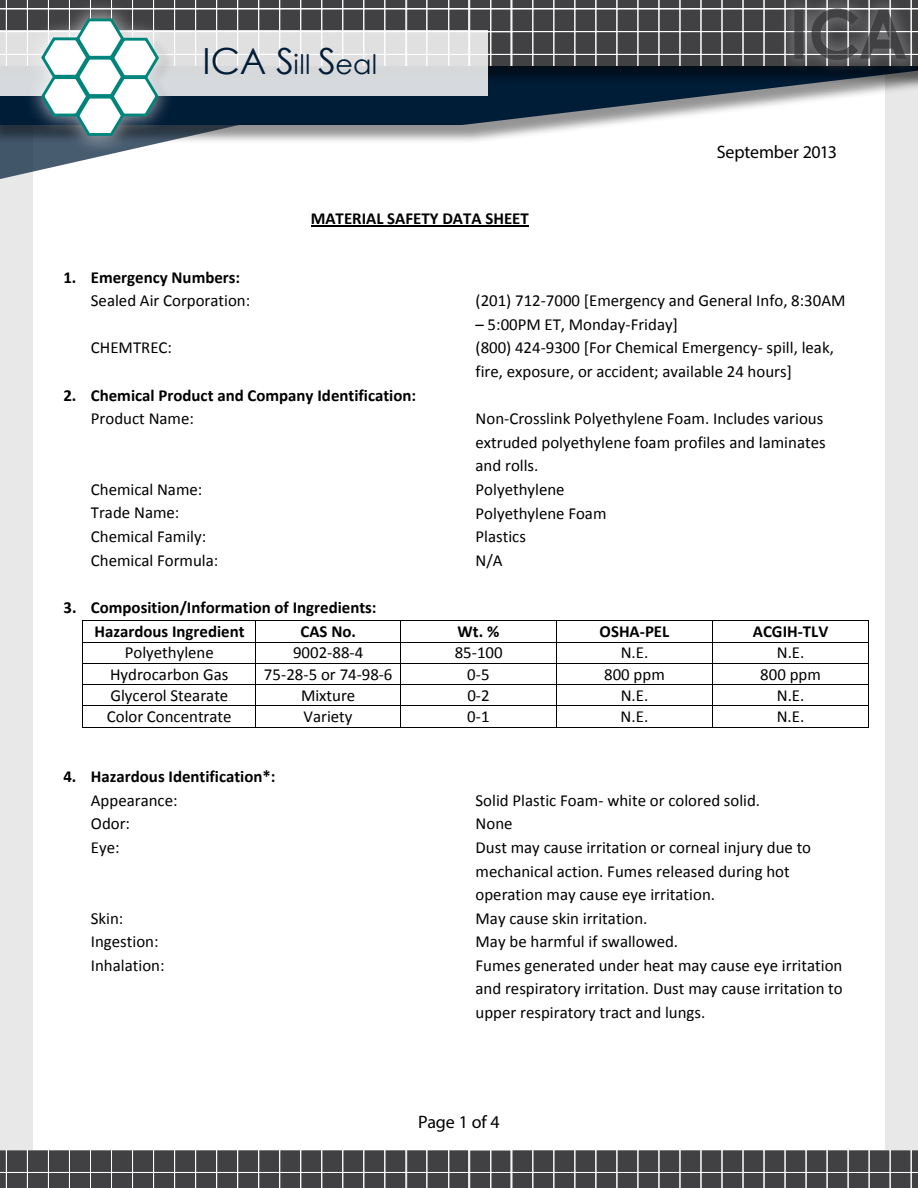
<style>
.page{position:relative;width:918px;height:1188px;background:#fff}
.page>*{position:absolute;margin:0;border:0;box-sizing:border-box;transform-origin:0 0}
.t1{font:27px "Century Gothic";letter-spacing:.01em;color:#001d38}
.t2{font:18px "Myriad Pro";letter-spacing:-.01em;color:#000}
.t3{font:16.8px/23.5px "Calibri";color:#000}
.t4{font:700 16.8px/24.3px "Calibri";color:#000}
.s1{font-size:36px}
</style>
<div class="page">
<div style="left:0;top:0;width:33px;height:1188px;background:#e8e8e8"></div>
<div style="left:885px;top:0;width:33px;height:1188px;background:#e8e8e8"></div>
<svg style="left:0;top:0;width:918px;height:179px"></svg>
<hr style="left:311px;top:225px;width:218px;height:2px;background:#000">
<hr style="left:83px;top:621px;width:172px;height:1px;background:#000">
<hr style="left:256px;top:621px;width:144px;height:1px;background:#000">
<hr style="left:401px;top:621px;width:155px;height:1px;background:#000">
<hr style="left:557px;top:621px;width:155px;height:1px;background:#000">
<hr style="left:713px;top:621px;width:155px;height:1px;background:#000">
<hr style="left:83px;top:642px;width:172px;height:1px;background:#000">
<hr style="left:256px;top:642px;width:144px;height:1px;background:#000">
<hr style="left:401px;top:642px;width:155px;height:1px;background:#000">
<hr style="left:557px;top:642px;width:155px;height:1px;background:#000">
<hr style="left:713px;top:642px;width:155px;height:1px;background:#000">
<hr style="left:83px;top:663px;width:172px;height:1px;background:#000">
<hr style="left:256px;top:663px;width:144px;height:1px;background:#000">
<hr style="left:401px;top:663px;width:155px;height:1px;background:#000">
<hr style="left:557px;top:663px;width:155px;height:1px;background:#000">
<hr style="left:713px;top:663px;width:155px;height:1px;background:#000">
<hr style="left:83px;top:684px;width:172px;height:1px;background:#000">
<hr style="left:256px;top:684px;width:144px;height:1px;background:#000">
<hr style="left:401px;top:684px;width:155px;height:1px;background:#000">
<hr style="left:557px;top:684px;width:155px;height:1px;background:#000">
<hr style="left:713px;top:684px;width:155px;height:1px;background:#000">
<hr style="left:83px;top:706px;width:172px;height:1px;background:#000">
<hr style="left:256px;top:706px;width:144px;height:1px;background:#000">
<hr style="left:401px;top:706px;width:155px;height:1px;background:#000">
<hr style="left:557px;top:706px;width:155px;height:1px;background:#000">
<hr style="left:713px;top:706px;width:155px;height:1px;background:#000">
<svg style="left:82px;top:621px;width:1px;height:107px"></svg>
<hr style="left:83px;top:727px;width:172px;height:1px;background:#000">
<svg style="left:255px;top:621px;width:1px;height:107px"></svg>
<hr style="left:256px;top:727px;width:144px;height:1px;background:#000">
<svg style="left:400px;top:621px;width:1px;height:107px"></svg>
<hr style="left:401px;top:727px;width:155px;height:1px;background:#000">
<svg style="left:556px;top:621px;width:1px;height:107px"></svg>
<hr style="left:557px;top:727px;width:155px;height:1px;background:#000">
<svg style="left:712px;top:621px;width:1px;height:107px"></svg>
<hr style="left:713px;top:727px;width:155px;height:1px;background:#000">
<svg style="left:868px;top:621px;width:1px;height:107px"></svg>
<svg style="left:0;top:1150px;width:918px;height:38px;background:#545355"></svg>
<h1 class="t1" style="left:202px;top:45px;width:176px"><span class="s1">ICA S</span>ill <span class="s1">S</span>eal</h1>
<p class="t4" style="left:311px;top:205px;width:220px">MATERIAL SAFETY DATA SHEET</p>
<p class="t2" style="left:717px;top:140px;width:122px">September 2013</p>
<p class="t4" style="left:63px;top:264px;width:178px">1. Emergency Numbers:</p>
<p class="t3" style="left:91px;top:288px;width:161px">Sealed Air Corporation:</p>
<p class="t3" style="left:91px;top:336px;width:83px">CHEMTREC:</p>
<p class="t4" style="left:63px;top:382px;width:354px">2. Chemical Product and Company Identification:</p>
<p class="t3" style="left:91px;top:406px;width:105px">Product Name:</p>
<p class="t3" style="left:91px;top:477px;width:129px">Chemical Name:<br>Trade Name:<br>Chemical Family:<br>Chemical Formula:</p>
<p class="t3" style="left:476px;top:288px;width:371px">(201) 712-7000 [Emergency and General Info, 8:30AM</p>
<p class="t3" style="left:476px;top:312px;width:360px">– 5:00PM ET, Monday-Friday]<br>(800) 424-9300 [For Chemical Emergency- spill, leak, fire, exposure, or accident; available 24 hours]</p>
<p class="t3" style="left:476px;top:406px;width:352px">Non-Crosslink Polyethylene Foam. Includes various extruded polyethylene foam profiles and laminates and rolls.<br>Polyethylene<br>Polyethylene Foam<br>Plastics<br>N/A</p>
<p class="t4" style="left:94px;top:594px;width:284px;text-indent:-31px">3. Composition/Information of Ingredients:<br>Hazardous Ingredient</p>
<p class="t4" style="left:301px;top:619px;width:57px">CAS No.</p>
<p class="t4" style="left:458px;top:619px;width:43px">Wt. %</p>
<p class="t4" style="left:600px;top:619px;width:71px">OSHA-PEL</p>
<p class="t4" style="left:753px;top:619px;width:77px">ACGIH-TLV</p>
<p class="t3" style="left:125px;top:640px;width:91px">Polyethylene</p>
<p class="t3" style="left:293px;top:640px;width:72px">9002-88-4</p>
<p class="t3" style="left:455px;top:640px;width:50px">85-100</p>
<p class="t3" style="left:621px;top:640px;width:29px">N.E.</p>
<p class="t3" style="left:777px;top:640px;width:29px">N.E.</p>
<p class="t3" style="left:110px;top:662px;width:120px">Hydrocarbon Gas</p>
<p class="t3" style="left:264px;top:662px;width:130px">75-28-5 or 74-98-6</p>
<p class="t3" style="left:467px;top:662px;width:24px">0-5</p>
<p class="t3" style="left:604px;top:662px;width:62px">800 ppm</p>
<p class="t3" style="left:760px;top:662px;width:62px">800 ppm</p>
<p class="t3" style="left:110px;top:683px;width:119px">Glycerol Stearate</p>
<p class="t3" style="left:301px;top:683px;width:56px">Mixture</p>
<p class="t3" style="left:467px;top:683px;width:24px">0-2</p>
<p class="t3" style="left:621px;top:683px;width:29px">N.E.</p>
<p class="t3" style="left:777px;top:683px;width:29px">N.E.</p>
<p class="t3" style="left:107px;top:704px;width:126px">Color Concentrate</p>
<p class="t3" style="left:304px;top:704px;width:51px">Variety</p>
<p class="t3" style="left:467px;top:704px;width:24px">0-1</p>
<p class="t3" style="left:621px;top:704px;width:29px">N.E.</p>
<p class="t3" style="left:777px;top:704px;width:29px">N.E.</p>
<p class="t4" style="left:63px;top:764px;width:214px">4. Hazardous Identification*:</p>
<p class="t3" style="left:91px;top:788px;width:88px">Appearance:<br>Odor:<br>Eye:</p>
<p class="t3" style="left:91px;top:906px;width:75px">Skin:<br>Ingestion:<br>Inhalation:</p>
<p class="t3" style="left:476px;top:788px;width:369px">Solid Plastic Foam- white or colored solid.<br>None<br>Dust may cause irritation or corneal injury due to mechanical action. Fumes released during hot operation may cause eye irritation.<br>May cause skin irritation.<br>May be harmful if swallowed.<br>Fumes generated under heat may cause eye irritation and respiratory irritation. Dust may cause irritation to upper respiratory tract and lungs.</p>
<p class="t2" style="left:418px;top:1111px;width:83px">Page 1 of 4</p>
</div>
